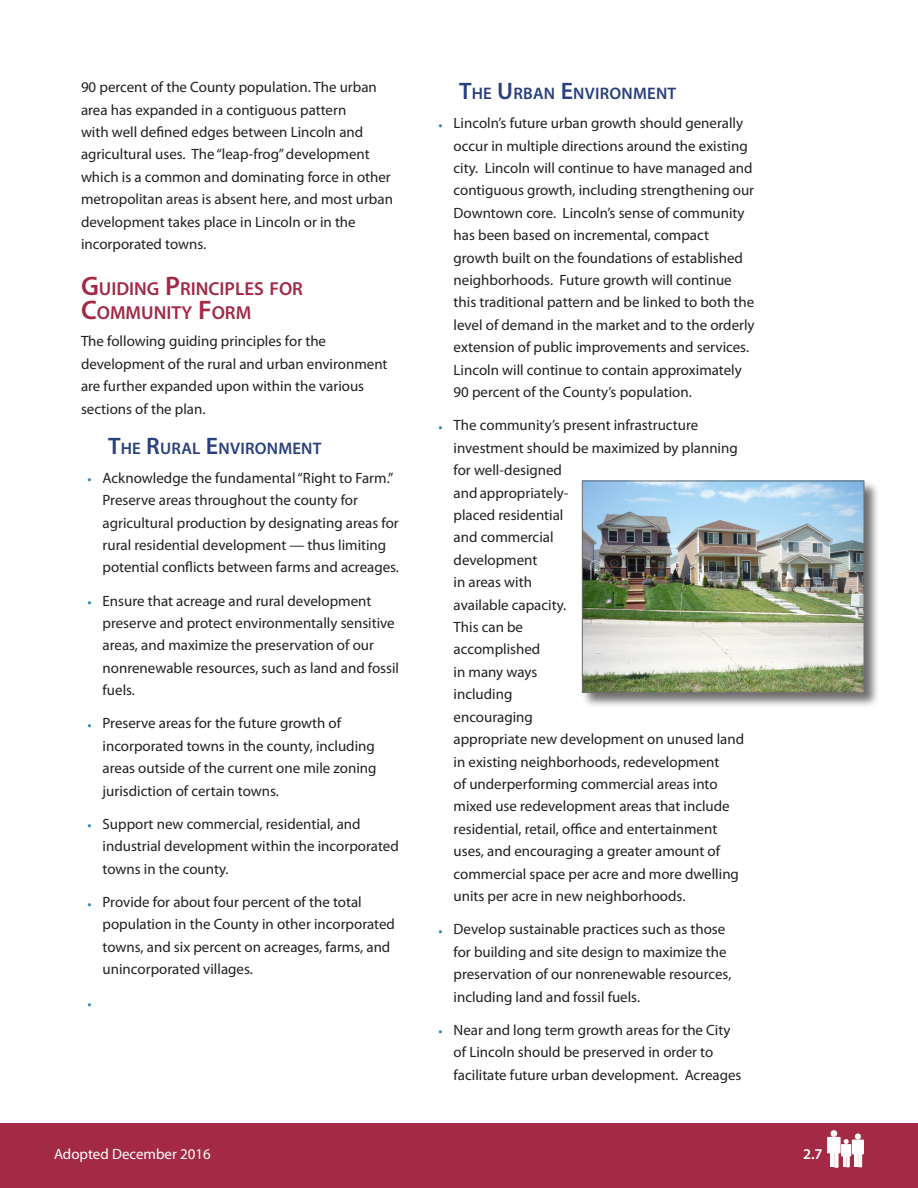
<style>
.page{position:relative;width:918px;height:1188px;background:#fff}
.page>*{position:absolute;margin:0;border:0;box-sizing:border-box;transform-origin:0 0}
.Heading_2{font:600 18.9px/23.9px "Myriad Pro";color:#a32945}
.Heading_3{font:600 16.8px "Myriad Pro";letter-spacing:.015em;color:#29407d}
.t1{font:15px/22.4px "Myriad Pro";color:#231f20}
.t2{font:15px "Myriad Pro";color:#fff}
.t3{font:600 15px "Myriad Pro";color:#fff}
.s1{font-size:26.85px}
.s2{font-size:23.85px}
</style>
<div class="page">
<div style="left:0;top:1123px;width:918px;height:65px;background:#a32945"></div>
<div style="left:831px;top:1130px;width:6px;height:7px;background:#fff;border-radius:50%"></div>
<hr style="left:830px;top:1152px;width:4px;height:15px;background:#fff">
<div style="left:827px;top:1137px;width:14px;height:16px;background:#fff;border:1px solid #fff"></div>
<hr style="left:835px;top:1152px;width:3px;height:15px;background:#fff">
<div style="left:855px;top:1133px;width:6px;height:7px;background:#fff;border-radius:50%"></div>
<div style="left:852px;top:1140px;width:12px;height:14px;background:#fff"></div>
<svg style="left:855px;top:1154px;width:7px;height:13px"></svg>
<svg style="left:844px;top:1139px;width:5px;height:5px"></svg>
<div style="left:841px;top:1144px;width:10px;height:12px;background:#fff;border:1px solid #fff"></div>
<svg style="left:843px;top:1156px;width:6px;height:11px"></svg>
<div style="left:581px;top:480px;width:299px;height:228px;background:#231f20;opacity:.65"></div>
<img style="left:584px;top:483px;width:278px;height:208px">
<div style="left:582px;top:481px;width:282px;height:212px;border:1px solid #6c6d70"></div>
<p class="t1" style="left:81px;top:76px;width:313px">90 percent of the County population. The urban area has expanded in a contiguous pattern<br>with well defined edges between Lincoln and agricultural uses. The “leap-frog” development which is a common and dominating force in other metropolitan areas is absent here, and most urban development takes place in Lincoln or in the incorporated towns.</p>
<p class="Heading_2" style="left:81px;top:276px;width:223px"><span class="s1">G</span>UIDING <span class="s1">P</span>RINCIPLES FOR<br><span class="s1">C</span>OMMUNITY <span class="s1">F</span>ORM</p>
<p class="t1" style="left:81px;top:330px;width:308px">The following guiding principles for the development of the rural and urban environment are further expanded upon within the various sections of the plan.</p>
<p class="Heading_3" style="left:108px;top:437px;width:215px"><span class="s2">T</span>HE <span class="s2">R</span>URAL <span class="s2">E</span>NVIRONMENT</p>
<p class="t1" style="left:103px;top:466px;width:298px">Acknowledge the fundamental “Right to Farm.” Preserve areas throughout the county for agricultural production by designating areas for rural residential development — thus limiting potential conflicts between farms and acreages.</p>
<p class="t1" style="left:103px;top:589px;width:298px">Ensure that acreage and rural development preserve and protect environmentally sensitive areas, and maximize the preservation of our nonrenewable resources, such as land and fossil fuels.</p>
<p class="t1" style="left:103px;top:712px;width:275px">Preserve areas for the future growth of incorporated towns in the county, including areas outside of the current one mile zoning jurisdiction of certain towns.</p>
<p class="t1" style="left:103px;top:813px;width:298px">Support new commercial, residential, and industrial development within the incorporated towns in the county.</p>
<p class="t1" style="left:103px;top:891px;width:294px">Provide for about four percent of the total population in the County in other incorporated towns, and six percent on acreages, farms, and unincorporated villages.</p>
<p class="Heading_3" style="left:459px;top:83px;width:219px"><span class="s2">T</span>HE <span class="s2">U</span>RBAN <span class="s2">E</span>NVIRONMENT</p>
<p class="t1" style="left:454px;top:112px;width:303px">Lincoln’s future urban growth should generally occur in multiple directions around the existing city. Lincoln will continue to have managed and contiguous growth, including strengthening our Downtown core. Lincoln’s sense of community has been based on incremental, compact growth built on the foundations of established neighborhoods. Future growth will continue this traditional pattern and be linked to both the level of demand in the market and to the orderly extension of public improvements and services.<br>Lincoln will continue to contain approximately 90 percent of the County’s population.</p>
<p class="t1" style="left:454px;top:414px;width:292px">The community’s present infrastructure investment should be maximized by planning for well-designed<br>and appropriately-<br>placed residential<br>and commercial<br>development<br>in areas with<br>available capacity.<br>This can be<br>accomplished<br>in many ways<br>including<br>encouraging<br>appropriate new development on unused land in existing neighborhoods, redevelopment<br>of underperforming commercial areas into mixed use redevelopment areas that include residential, retail, office and entertainment uses, and encouraging a greater amount of commercial space per acre and more dwelling units per acre in new neighborhoods.</p>
<p class="t1" style="left:454px;top:918px;width:279px">Develop sustainable practices such as those for building and site design to maximize the preservation of our nonrenewable resources, including land and fossil fuels.</p>
<p class="t1" style="left:454px;top:1018px;width:289px">Near and long term growth areas for the City of Lincoln should be preserved in order to facilitate future urban development. Acreages</p>
<p class="t2" style="left:54px;top:1145px;width:158px">Adopted December 2016</p>
<p class="t3" style="left:803px;top:1144px;width:21px">2.7</p>
</div>
